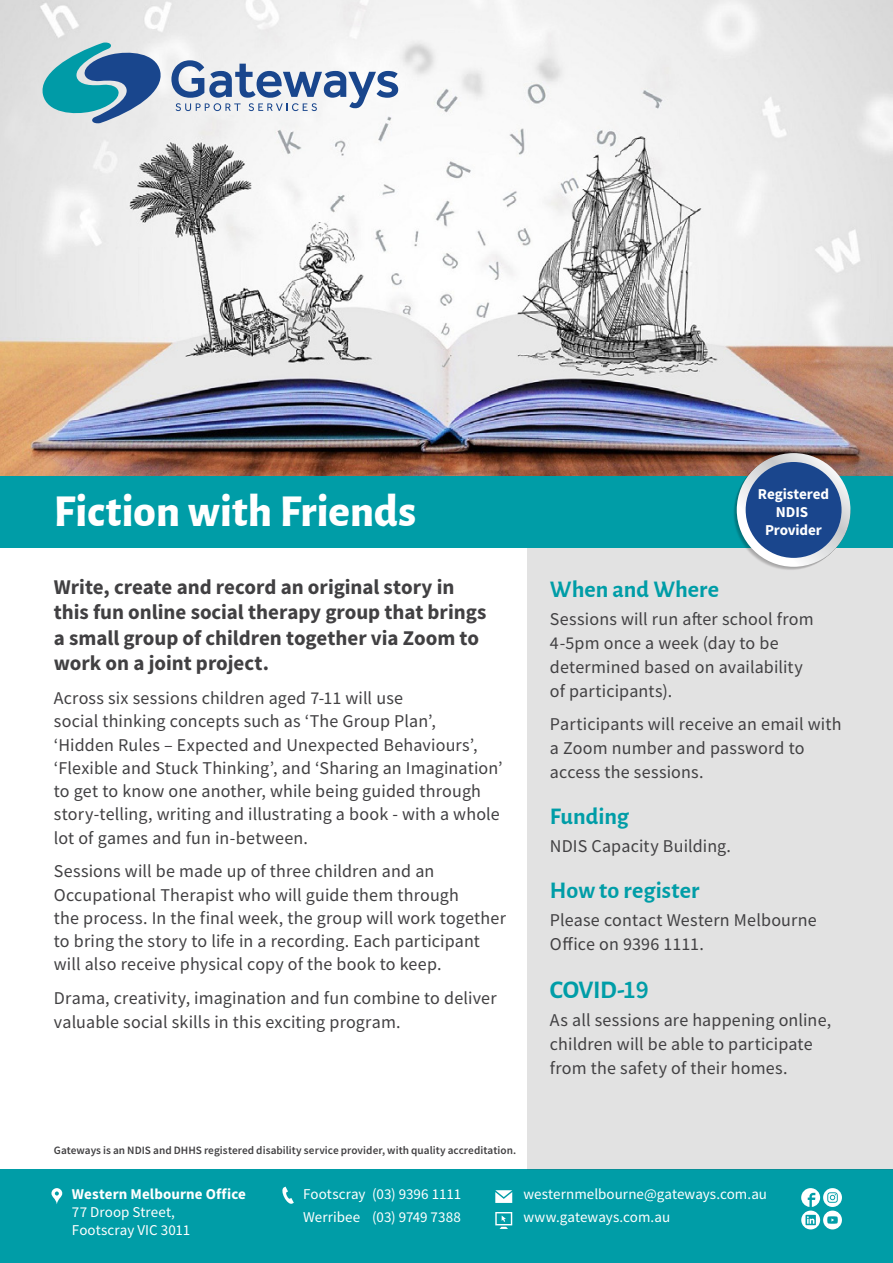
<style>
.page{position:relative;width:893px;height:1263px;background:#fff}
.page>*{position:absolute;margin:0;border:0;box-sizing:border-box;transform-origin:0 0}
.t1{font:800 45px "Alegreya Sans";letter-spacing:.005em;color:#fff}
.t2{font:700 25.5px "Alegreya Sans";letter-spacing:-.02em;color:#009da7}
.t3{font:700 24px "Alegreya Sans";color:#009da7}
.t4{font:700 21px/25.5px "Source Sans Pro";letter-spacing:-.005em;color:#414042}
.t5{font:18px/23.2px "Source Sans Pro";letter-spacing:.01em;color:#414042}
.t6{font:700 15.15px/18.1px "Source Sans Pro";letter-spacing:-.01em;color:#fff;text-align:center}
.t7{font:15px/18px "Source Sans Pro";letter-spacing:.005em;color:#fff}
.t8{font:700 15px "Source Sans Pro";letter-spacing:.01em;color:#fff}
.t9{font:600 11.25px "Source Sans Pro";letter-spacing:.005em;color:#414042}
.s1{font-family:"Source Sans Pro";font-weight:600}
</style>
<div class="page">
<img style="left:0;top:0;width:893px;height:476px">
<div style="left:0;top:476px;width:893px;height:72px;background:#009da7"></div>
<svg style="left:43px;top:43px;width:122px;height:80px;background:#6aa3bb"></svg>
<svg style="left:171px;top:60px;width:227px;height:51px"></svg>
<div style="left:0;top:1170px;width:893px;height:93px;background:#009da7"></div>
<svg style="left:51px;top:1188px;width:11px;height:16px"></svg>
<svg style="left:282px;top:1186px;width:12px;height:18px"></svg>
<div style="left:527px;top:548px;width:366px;height:622px;background:#e2e2e2"></div>
<svg style="left:495px;top:1190px;width:17px;height:13px"></svg>
<svg style="left:495px;top:1212px;width:17px;height:17px"></svg>
<svg style="left:801px;top:1188px;width:41px;height:41px"></svg>
<svg style="left:732px;top:453px;width:118px;height:117px"></svg>
<svg style="left:737px;top:453px;width:113px;height:114px;background:#e2e4e6"></svg>
<div style="left:746px;top:462px;width:95px;height:96px;background:#1a468d;border-radius:50%"></div>
<h1 class="t1" style="left:54px;top:477px;width:364px">Fiction with Friends</h1>
<p class="t4" style="left:54px;top:573px;width:434px">Write, create and record an original story in this fun online social therapy group that brings a small group of children together via Zoom to work on a joint project.</p>
<p class="t5" style="left:54px;top:686px;width:450px">Across six sessions children aged 7-11 will use<br>social thinking concepts such as ‘The Group Plan’,<br>‘Hidden Rules – Expected and Unexpected Behaviours’, ‘Flexible and Stuck Thinking’, and ‘Sharing an Imagination’ to get to know one another, while being guided through story-telling, writing and illustrating a book - with a whole lot of games and fun in-between.</p>
<p class="t5" style="left:54px;top:860px;width:454px">Sessions will be made up of three children and an Occupational Therapist who will guide them through<br>the process. In the final week, the group will work together to bring the story to life in a recording. Each participant will also receive physical copy of the book to keep.</p>
<p class="t5" style="left:54px;top:987px;width:444px">Drama, creativity, imagination and fun combine to deliver valuable social skills in this exciting program.</p>
<p class="t6" style="left:758px;top:485px;width:73px">Registered<br>NDIS<br>Provider</p>
<h3 class="t3" style="left:550px;top:572px;width:171px">When and Where</h3>
<p class="t5" style="left:550px;top:607px;width:265px;line-height:24px">Sessions will run after school from<br>4-5pm once a week (day to be determined based on availability of participants).</p>
<p class="t5" style="left:550px;top:712px;width:293px;line-height:24px">Participants will receive an email with a Zoom number and password to access the sessions.</p>
<h3 class="t3" style="left:550px;top:798px;width:80px">Funding</h3>
<p class="t5" style="left:550px;top:834px;width:183px">NDIS Capacity Building.</p>
<h3 class="t3" style="left:550px;top:872px;width:151px">How to register</h3>
<p class="t5" style="left:550px;top:908px;width:268px;line-height:24px">Please contact Western Melbourne<br>Office on 9396 1111.</p>
<h2 class="t2" style="left:550px;top:971px;width:100px">COVID-<span class="s1">19</span></h2>
<p class="t5" style="left:550px;top:1008px;width:283px;line-height:24px">As all sessions are happening online, children will be able to participate from the safety of their homes.</p>
<p class="t9" style="left:54px;top:1143px;width:464px">Gateways is an NDIS and DHHS registered disability service provider, with quality accreditation.</p>
<p class="t8" style="left:72px;top:1184px;width:176px">Western Melbourne Office</p>
<p class="t7" style="left:72px;top:1203px;width:120px">77 Droop Street,<br>Footscray VIC 3011</p>
<p class="t7" style="left:303px;top:1183px;width:160px;line-height:22.2px">Footscray (03) 9396 1111<br>Werribee (03) 9749 7388</p>
<p class="t7" style="left:523px;top:1185px;width:245px">westernmelbourne@gateways.com.au</p>
<p class="t7" style="left:523px;top:1207px;width:148px">www.gateways.com.au</p>
</div>
